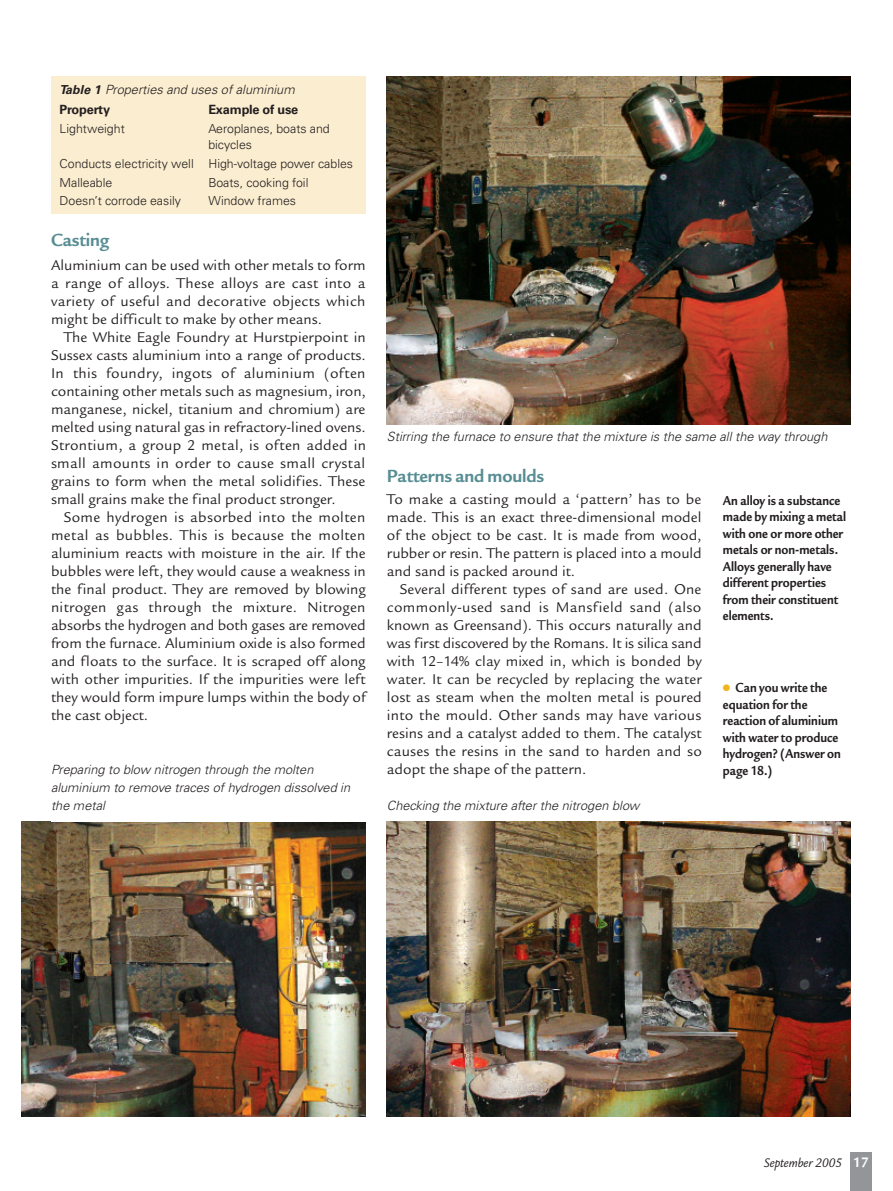
<style>
.page{position:relative;width:893px;height:1191px;background:#fff}
.page>*{position:absolute;margin:0;border:0;box-sizing:border-box;transform-origin:0 0}
.t1{font:700 19.2px "Legacy San ITC";letter-spacing:-.005em;color:#578d93;scale:.96 1}
.t2{font:15.3px/18px "Legacy San ITC";color:#231f20;text-align:justify}
.t3{font:700 14.25px/16.5px "Legacy San ITC";color:#231f20;scale:.88 1}
.t4{font:italic 13.5px "Legacy San ITC";letter-spacing:-.005em;color:#231f20;scale:.95 1}
.t5{font:italic 300 12.75px/18px "Univers";color:#231f20}
.t6{font:700 12.75px "Univers";letter-spacing:-.015em;color:#231f20}
.t7{font:300 12.3px/16.5px "Univers";color:#231f20}
.s1{font-weight:700;font-size:12.3px}
.s2{font-weight:700;font-style:normal}
.s3{color:#f1b41c}
.s4{font-weight:700;font-style:normal;font-size:15px;color:#fff}
</style>
<div class="page">
<div style="left:850px;top:1152px;width:22px;height:39px;background:#939598"></div>
<div style="left:51px;top:77px;width:315px;height:137px;background:#fbedcf"></div>
<img style="left:387px;top:77px;width:463px;height:347px">
<img style="left:21px;top:822px;width:345px;height:294px">
<img style="left:387px;top:822px;width:463px;height:294px">
<p class="t5" style="left:60px;top:80px;width:237px;line-height:20.7px"><span class="s1">Table 1</span> Properties and uses of aluminium<br><span class="s2">Property</span></p>
<p class="t6" style="left:208px;top:105px;width:91px">Example of use</p>
<p class="t7" style="left:60px;top:121px;width:67px">Lightweight</p>
<p class="t7" style="left:208px;top:121px;width:123px">Aeroplanes, boats and bicycles</p>
<p class="t7" style="left:60px;top:155px;width:295px;line-height:18.6px">Conducts electricity well High-voltage power cables<br>Malleable</p>
<p class="t7" style="left:208px;top:175px;width:102px">Boats, cooking foil</p>
<p class="t7" style="left:60px;top:194px;width:123px">Doesn’t corrode easily</p>
<p class="t7" style="left:208px;top:194px;width:89px">Window frames</p>
<p class="t1" style="left:51px;top:228px;width:62px">Casting</p>
<p class="t2" style="left:51px;top:256px;width:316px">Aluminium can be used with other metals to form a range of alloys. These alloys are cast into a variety of useful and decorative objects which might be difficult to make by other means.</p>
<p class="t2" style="left:51px;top:328px;width:316px;text-indent:13px">The White Eagle Foundry at Hurstpierpoint in Sussex casts aluminium into a range of products.<br>In this foundry, ingots of aluminium (often containing other metals such as magnesium, iron, manganese, nickel, titanium and chromium) are melted using natural gas in refractory-lined ovens.<br>Strontium, a group 2 metal, is often added in small amounts in order to cause small crystal grains to form when the metal solidifies. These small grains make the final product stronger.</p>
<p class="t2" style="left:51px;top:508px;width:316px;text-indent:13px">Some hydrogen is absorbed into the molten metal as bubbles. This is because the molten aluminium reacts with moisture in the air. If the bubbles were left, they would cause a weakness in the final product. They are removed by blowing nitrogen gas through the mixture. Nitrogen absorbs the hydrogen and both gases are removed from the furnace. Aluminium oxide is also formed and floats to the surface. It is scraped off along with other impurities. If the impurities were left they would form impure lumps within the body of the cast object.</p>
<p class="t5" style="left:51px;top:761px;width:301px">Preparing to blow nitrogen through the molten aluminium to remove traces of hydrogen dissolved in the metal</p>
<p class="t5" style="left:387px;top:429px;width:442px">Stirring the furnace to ensure that the mixture is the same all the way through</p>
<p class="t1" style="left:387px;top:464px;width:166px">Patterns and moulds</p>
<p class="t2" style="left:387px;top:490px;width:316px">To make a casting mould a ‘pattern’ has to be made. This is an exact three-dimensional model of the object to be cast. It is made from wood, rubber or resin. The pattern is placed into a mould and sand is packed around it.</p>
<p class="t2" style="left:387px;top:580px;width:316px;text-indent:13px">Several different types of sand are used. One commonly-used sand is Mansfield sand (also known as Greensand). This occurs naturally and was first discovered by the Romans. It is silica sand with 12–14% clay mixed in, which is bonded by water. It can be recycled by replacing the water lost as steam when the molten metal is poured into the mould. Other sands may have various resins and a catalyst added to them. The catalyst causes the resins in the sand to harden and so adopt the shape of the pattern.</p>
<p class="t5" style="left:387px;top:797px;width:254px">Checking the mixture after the nitrogen blow</p>
<p class="t3" style="left:723px;top:491px;width:142px">An alloy is a substance made by mixing a metal with one or more other metals or non-metals.<br>Alloys generally have different properties from their constituent elements.</p>
<p class="t3" style="left:723px;top:679px;width:136px"><span class="s3">●</span> Can you write the equation for the reaction of aluminium with water to produce hydrogen? (Answer on page 18.)</p>
<p class="t4" style="left:764px;top:1154px;width:112px">September 2005 <span class="s4">17</span></p>
</div>
